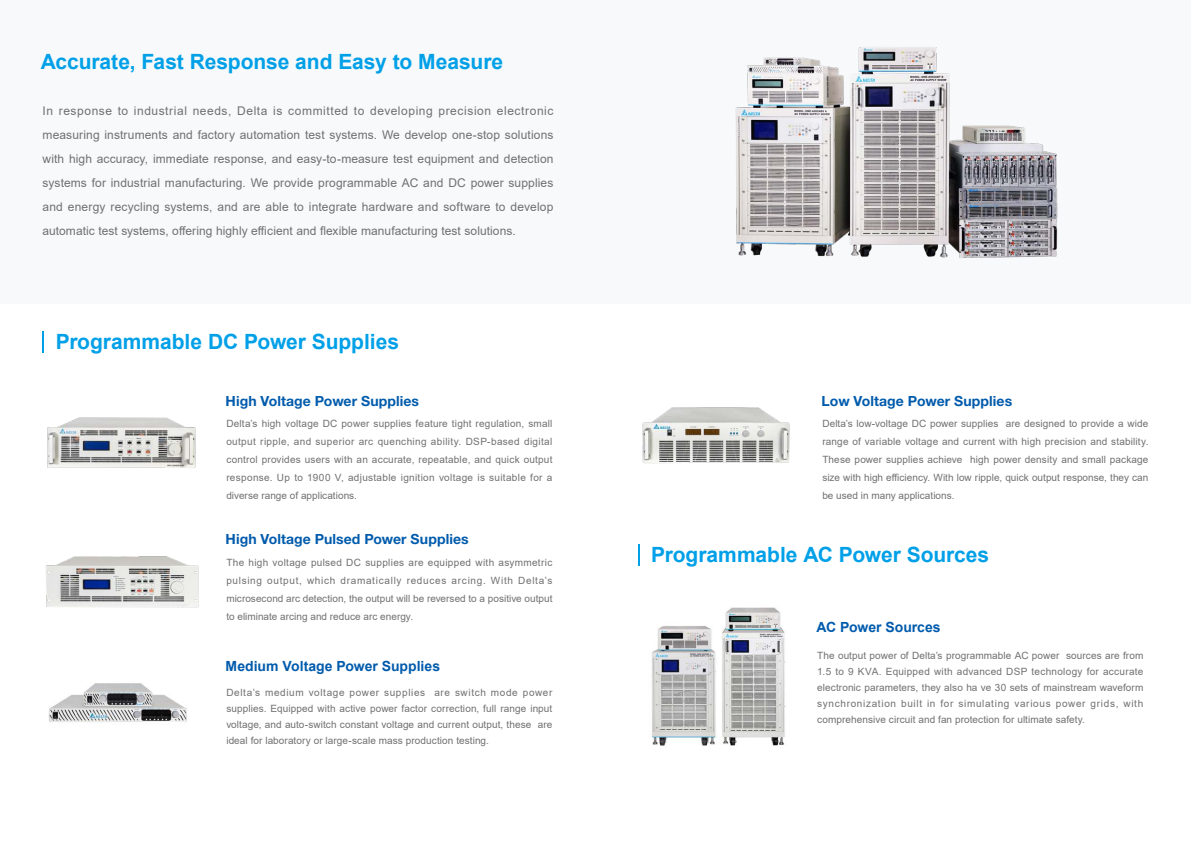
<style>
.page{position:relative;width:1191px;height:842px;background:#fff}
.page>*{position:absolute;margin:0;border:0;box-sizing:border-box;transform-origin:0 0}
.t1{font:700 21px "Arial";letter-spacing:-.005em;color:#00a0e8}
.t2{font:700 14px "Helvetica Neue";letter-spacing:.005em;color:#005bac}
.t3{font:700 14px "Arial";color:#005bac}
.t4{font:12px/24px "Arial";letter-spacing:.005em;color:#717071;text-align:justify}
.t5{font:10px/18px "Arial";letter-spacing:.005em;color:#717071;text-align:justify}
</style>
<div class="page">
<div style="left:0;top:0;width:1191px;height:303px;background:#f7f9fa"></div>
<svg style="left:43px;top:332px;width:1px;height:21px"></svg>
<img style="left:49px;top:683px;width:138px;height:39px">
<img style="left:652px;top:607px;width:134px;height:139px">
<img style="left:47px;top:417px;width:149px;height:51px">
<img style="left:642px;top:407px;width:148px;height:57px">
<img style="left:46px;top:556px;width:153px;height:52px">
<img style="left:735px;top:47px;width:323px;height:211px">
<hr style="left:638px;top:544px;width:2px;height:21px;background:#00a0e8">
<h1 class="t1" style="left:41px;top:53px;width:464px">Accurate, Fast Response and Easy to Measure</h1>
<p class="t4" style="left:43px;top:100px;width:512px">In response to industrial needs, Delta is committed to developing precision electronic measuring instruments and factory automation test systems. We develop one-stop solutions with high accuracy, immediate response, and easy-to-measure test equipment and detection systems for industrial manufacturing. We provide programmable AC and DC power supplies and energy recycling systems, and are able to integrate hardware and software to develop automatic test systems, offering highly efficient and flexible manufacturing test solutions.</p>
<h1 class="t1" style="left:56px;top:334px;width:345px">Programmable DC Power Supplies</h1>
<h2 class="t2" style="left:226px;top:395px;width:195px">High Voltage Power Supplies</h2>
<p class="t5" style="left:226px;top:415px;width:327px">Delta’s high voltage DC power supplies feature tight regulation, small output ripple, and superior arc quenching ability. DSP-based digital control provides users with an accurate, repeatable, and quick output response. Up to 1900 V, adjustable ignition voltage is suitable for a diverse range of applications.</p>
<h2 class="t2" style="left:226px;top:534px;width:244px">High Voltage Pulsed Power Supplies</h2>
<p class="t5" style="left:226px;top:554px;width:328px">The high voltage pulsed DC supplies are equipped with asymmetric pulsing output, which dramatically reduces arcing. With Delta’s microsecond arc detection, the output will be reversed to a positive output to eliminate arcing and reduce arc energy.</p>
<h2 class="t2" style="left:821px;top:395px;width:192px">Low Voltage Power Supplies</h2>
<p class="t5" style="left:822px;top:415px;width:327px">Delta’s low-voltage DC power supplies are designed to provide a wide range of variable voltage and current with high precision and stability.<br>These power supplies achieve high power density and small package size with high efficiency. With low ripple, quick output response, they can be used in many applications.</p>
<h1 class="t1" style="left:651px;top:546px;width:339px">Programmable AC Power Sources</h1>
<h2 class="t3" style="left:816px;top:622px;width:126px">AC Power Sources</h2>
<h2 class="t3" style="left:226px;top:661px;width:216px">Medium Voltage Power Supplies</h2>
<p class="t5" style="left:817px;top:648px;width:328px;line-height:16px">The output power of Delta’s programmable AC power sources are from 1.5 to 9 KVA. Equipped with advanced DSP technology for accurate electronic parameters, they also ha ve 30 sets of mainstream waveform synchronization built in for simulating various power grids, with comprehensive circuit and fan protection for ultimate safety.</p>
<p class="t5" style="left:226px;top:685px;width:327px;line-height:16px">Delta’s medium voltage power supplies are switch mode power supplies. Equipped with active power factor correction, full range input voltage, and auto-switch constant voltage and current output, these are ideal for laboratory or large-scale mass production testing.</p>
</div>
